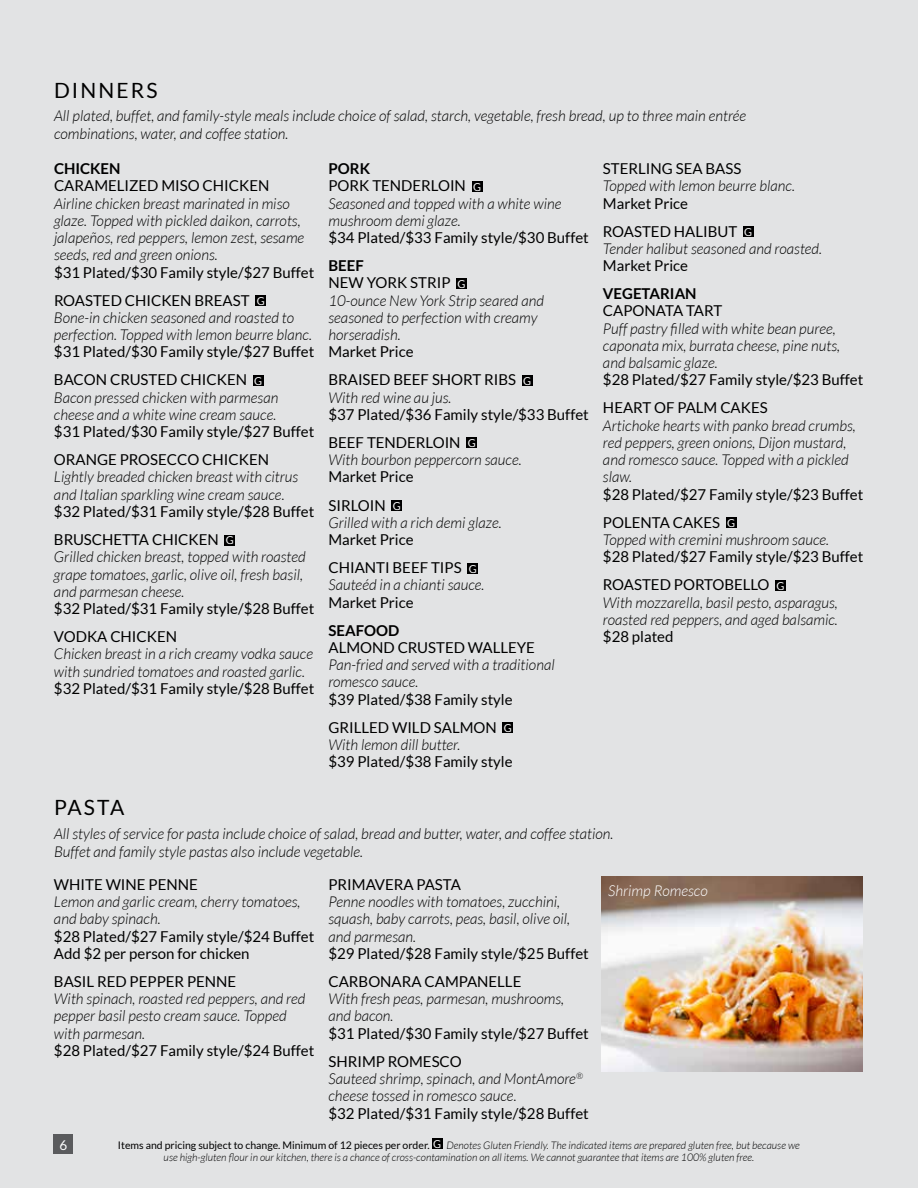
<style>
.page{position:relative;width:918px;height:1188px;background:#e2e3e4}
.page>*{position:absolute;margin:0;border:0;box-sizing:border-box;transform-origin:0 0}
.t1{font:21px "Lato";letter-spacing:.1em;color:#000}
.t2{font:italic 300 15px/17.2px "Lato";color:#000}
.t3{font:15px/28px "Lato";color:#000}
.t4{font:700 15px "Lato";color:#000}
.t5{font:italic 300 15px "Lato";color:#fff}
.t6{font:13.5px "Lato";color:#fff}
.t7{font:italic 300 10.5px/12px "Lato";color:#000;text-align:center}
.s1{font-size:10.95px;color:#fff}
.s2{font-weight:700;font-style:normal}
.s3{font-weight:400;font-style:normal}
.s4{font-weight:400;font-style:normal;font-size:10.95px;color:#fff}
</style>
<div class="page">
<div style="left:255px;top:295px;width:11px;height:11px;background:#000"></div>
<div style="left:253px;top:375px;width:10px;height:11px;background:#000"></div>
<div style="left:225px;top:535px;width:10px;height:10px;background:#000"></div>
<div style="left:472px;top:181px;width:10px;height:11px;background:#000"></div>
<div style="left:456px;top:278px;width:11px;height:11px;background:#000"></div>
<div style="left:522px;top:375px;width:11px;height:11px;background:#000"></div>
<div style="left:466px;top:438px;width:11px;height:10px;background:#000"></div>
<div style="left:392px;top:500px;width:10px;height:11px;background:#000"></div>
<div style="left:467px;top:563px;width:11px;height:10px;background:#000"></div>
<div style="left:503px;top:722px;width:10px;height:11px;background:#000"></div>
<div style="left:743px;top:226px;width:11px;height:11px;background:#000"></div>
<div style="left:726px;top:517px;width:11px;height:11px;background:#000"></div>
<div style="left:775px;top:580px;width:11px;height:11px;background:#000"></div>
<div style="left:53px;top:1134px;width:20px;height:20px;background:#5a5b5d"></div>
<div style="left:432px;top:1138px;width:10px;height:11px;background:#000"></div>
<img style="left:601px;top:877px;width:262px;height:194px">
<h1 class="t1" style="left:54px;top:79px;width:105px">DINNERS</h1>
<p class="t2" style="left:54px;top:107px;width:694px;line-height:18px">All plated, buffet, and family-style meals include choice of salad, starch, vegetable, fresh bread, up to three main entrée combinations, water, and coffee station.</p>
<p class="t4" style="left:54px;top:160px;width:68px">CHICKEN</p>
<p class="t3" style="left:54px;top:172px;width:217px">CARAMELIZED MISO CHICKEN</p>
<p class="t2" style="left:54px;top:195px;width:252px">Airline chicken breast marinated in miso glaze. Topped with pickled daikon, carrots, jalapeños, red peppers, lemon zest, sesame seeds, red and green onions.</p>
<p class="t3" style="left:54px;top:258px;width:262px">$31 Plated/$30 Family style/$27 Buffet<br>ROASTED CHICKEN BREAST <span class="s1">G</span></p>
<p class="t2" style="left:54px;top:309px;width:260px">Bone-in chicken seasoned and roasted to perfection. Topped with lemon beurre blanc.</p>
<p class="t3" style="left:54px;top:338px;width:262px">$31 Plated/$30 Family style/$27 Buffet<br>BACON CRUSTED CHICKEN <span class="s1">G</span></p>
<p class="t2" style="left:54px;top:389px;width:226px">Bacon pressed chicken with parmesan cheese and a white wine cream sauce.</p>
<p class="t3" style="left:54px;top:418px;width:262px">$31 Plated/$30 Family style/$27 Buffet<br>ORANGE PROSECCO CHICKEN</p>
<p class="t2" style="left:54px;top:469px;width:246px">Lightly breaded chicken breast with citrus and Italian sparkling wine cream sauce.</p>
<p class="t3" style="left:54px;top:497px;width:262px">$32 Plated/$31 Family style/$28 Buffet<br>BRUSCHETTA CHICKEN <span class="s1">G</span></p>
<p class="t2" style="left:54px;top:549px;width:253px">Grilled chicken breast, topped with roasted grape tomatoes, garlic, olive oil, fresh basil, and parmesan cheese.</p>
<p class="t3" style="left:54px;top:594px;width:262px">$32 Plated/$31 Family style/$28 Buffet<br>VODKA CHICKEN</p>
<p class="t2" style="left:54px;top:646px;width:261px">Chicken breast in a rich creamy vodka sauce with sundried tomatoes and roasted garlic.</p>
<p class="t3" style="left:54px;top:674px;width:262px">$32 Plated/$31 Family style/$28 Buffet</p>
<p class="t2" style="left:328px;top:161px;width:234px"><span class="s2">PORK<br></span><span class="s3">PORK TENDERLOIN</span> <span class="s4">G<br></span>Seasoned and topped with a white wine mushroom demi glaze.</p>
<p class="t3" style="left:328px;top:224px;width:262px">$34 Plated/$33 Family style/$30 Buffet</p>
<p class="t2" style="left:328px;top:258px;width:217px"><span class="s2">BEEF<br></span><span class="s3">NEW YORK STRIP</span> <span class="s4">G<br></span>10-ounce New York Strip seared and seasoned to perfection with creamy horseradish.</p>
<p class="t3" style="left:328px;top:338px;width:204px">Market Price<br>BRAISED BEEF SHORT RIBS <span class="s1">G</span></p>
<p class="t2" style="left:328px;top:389px;width:125px">With red wine au jus.</p>
<p class="t3" style="left:328px;top:400px;width:262px">$37 Plated/$36 Family style/$33 Buffet<br>BEEF TENDERLOIN <span class="s1">G</span></p>
<p class="t2" style="left:328px;top:452px;width:195px">With bourbon peppercorn sauce.</p>
<p class="t3" style="left:328px;top:463px;width:87px">Market Price<br>SIRLOIN <span class="s1">G</span></p>
<p class="t2" style="left:328px;top:514px;width:175px">Grilled with a rich demi glaze.</p>
<p class="t3" style="left:328px;top:525px;width:150px">Market Price<br>CHIANTI BEEF TIPS <span class="s1">G</span></p>
<p class="t2" style="left:328px;top:577px;width:158px">Sauteéd in a chianti sauce.</p>
<p class="t3" style="left:328px;top:588px;width:87px">Market Price</p>
<p class="t4" style="left:328px;top:622px;width:72px">SEAFOOD</p>
<p class="t3" style="left:328px;top:633px;width:208px">ALMOND CRUSTED WALLEYE</p>
<p class="t2" style="left:328px;top:657px;width:228px">Pan-fried and served with a traditional romesco sauce.</p>
<p class="t3" style="left:328px;top:685px;width:186px">$39 Plated/$38 Family style<br>GRILLED WILD SALMON <span class="s1">G</span></p>
<p class="t2" style="left:328px;top:736px;width:133px">With lemon dill butter.</p>
<p class="t3" style="left:328px;top:748px;width:186px">$39 Plated/$38 Family style</p>
<p class="t3" style="left:603px;top:155px;width:140px">STERLING SEA BASS</p>
<p class="t2" style="left:603px;top:178px;width:193px">Topped with lemon beurre blanc.</p>
<p class="t3" style="left:603px;top:189px;width:151px">Market Price<br>ROASTED HALIBUT <span class="s1">G</span></p>
<p class="t2" style="left:603px;top:240px;width:221px">Tender halibut seasoned and roasted.</p>
<p class="t3" style="left:603px;top:252px;width:87px">Market Price</p>
<p class="t4" style="left:603px;top:285px;width:95px">VEGETARIAN</p>
<p class="t3" style="left:603px;top:297px;width:121px">CAPONATA TART</p>
<p class="t2" style="left:603px;top:320px;width:239px">Puff pastry filled with white bean puree, caponata mix, burrata cheese, pine nuts, and balsamic glaze.</p>
<p class="t3" style="left:603px;top:366px;width:262px">$28 Plated/$27 Family style/$23 Buffet<br>HEART OF PALM CAKES</p>
<p class="t2" style="left:603px;top:417px;width:254px">Artichoke hearts with panko bread crumbs, red peppers, green onions, Dijon mustard, and romesco sauce. Topped with a pickled slaw.</p>
<p class="t3" style="left:603px;top:480px;width:262px">$28 Plated/$27 Family style/$23 Buffet<br>POLENTA CAKES <span class="s1">G</span></p>
<p class="t2" style="left:603px;top:532px;width:228px">Topped with cremini mushroom sauce.</p>
<p class="t3" style="left:603px;top:543px;width:262px">$28 Plated/$27 Family style/$23 Buffet<br>ROASTED PORTOBELLO <span class="s1">G</span></p>
<p class="t2" style="left:603px;top:594px;width:236px">With mozzarella, basil pesto, asparagus, roasted red peppers, and aged balsamic.</p>
<p class="t3" style="left:603px;top:623px;width:72px">$28 plated</p>
<h1 class="t1" style="left:54px;top:796px;width:72px">PASTA</h1>
<p class="t2" style="left:54px;top:825px;width:561px;line-height:18px">All styles of service for pasta include choice of salad, bread and butter, water, and coffee station.<br>Buffet and family style pastas also include vegetable.</p>
<p class="t3" style="left:54px;top:870px;width:145px">WHITE WINE PENNE</p>
<p class="t2" style="left:54px;top:894px;width:248px">Lemon and garlic cream, cherry tomatoes, and baby spinach.</p>
<p class="t3" style="left:54px;top:928px;width:262px;line-height:17.2px">$28 Plated/$27 Family style/$24 Buffet<br>Add $2 per person for chicken</p>
<p class="t3" style="left:54px;top:967px;width:184px">BASIL RED PEPPER PENNE</p>
<p class="t2" style="left:54px;top:991px;width:253px">With spinach, roasted red peppers, and red pepper basil pesto cream sauce. Topped with parmesan.</p>
<p class="t3" style="left:54px;top:1036px;width:262px">$28 Plated/$27 Family style/$24 Buffet</p>
<p class="t3" style="left:328px;top:870px;width:134px">PRIMAVERA PASTA</p>
<p class="t2" style="left:328px;top:894px;width:243px">Penne noodles with tomatoes, zucchini, squash, baby carrots, peas, basil, olive oil, and parmesan.</p>
<p class="t3" style="left:328px;top:939px;width:262px">$29 Plated/$28 Family style/$25 Buffet<br>CARBONARA CAMPANELLE</p>
<p class="t2" style="left:328px;top:991px;width:237px">With fresh peas, parmesan, mushrooms, and bacon.</p>
<p class="t3" style="left:328px;top:1019px;width:262px">$31 Plated/$30 Family style/$27 Buffet<br>SHRIMP ROMESCO</p>
<p class="t2" style="left:328px;top:1071px;width:256px">Sauteed shrimp, spinach, and MontAmore<sup>® </sup>cheese tossed in romesco sauce.</p>
<p class="t3" style="left:329px;top:1099px;width:262px">$32 Plated/$31 Family style/$28 Buffet</p>
<p class="t5" style="left:608px;top:883px;width:101px">Shrimp Romesco</p>
<p class="t6" style="left:59px;top:1137px;width:9px">6</p>
<p class="t7" style="left:118px;top:1139px;width:683px"><span class="s3">Items and pricing subject to change. Minimum of 12 pieces per order.</span> <span class="s4">G</span> Denotes Gluten Friendly. The indicated items are prepared gluten free, but because we use high-gluten flour in our kitchen, there is a chance of cross-contamination on all items. We cannot guarantee that items are 100% gluten free.</p>
</div>
